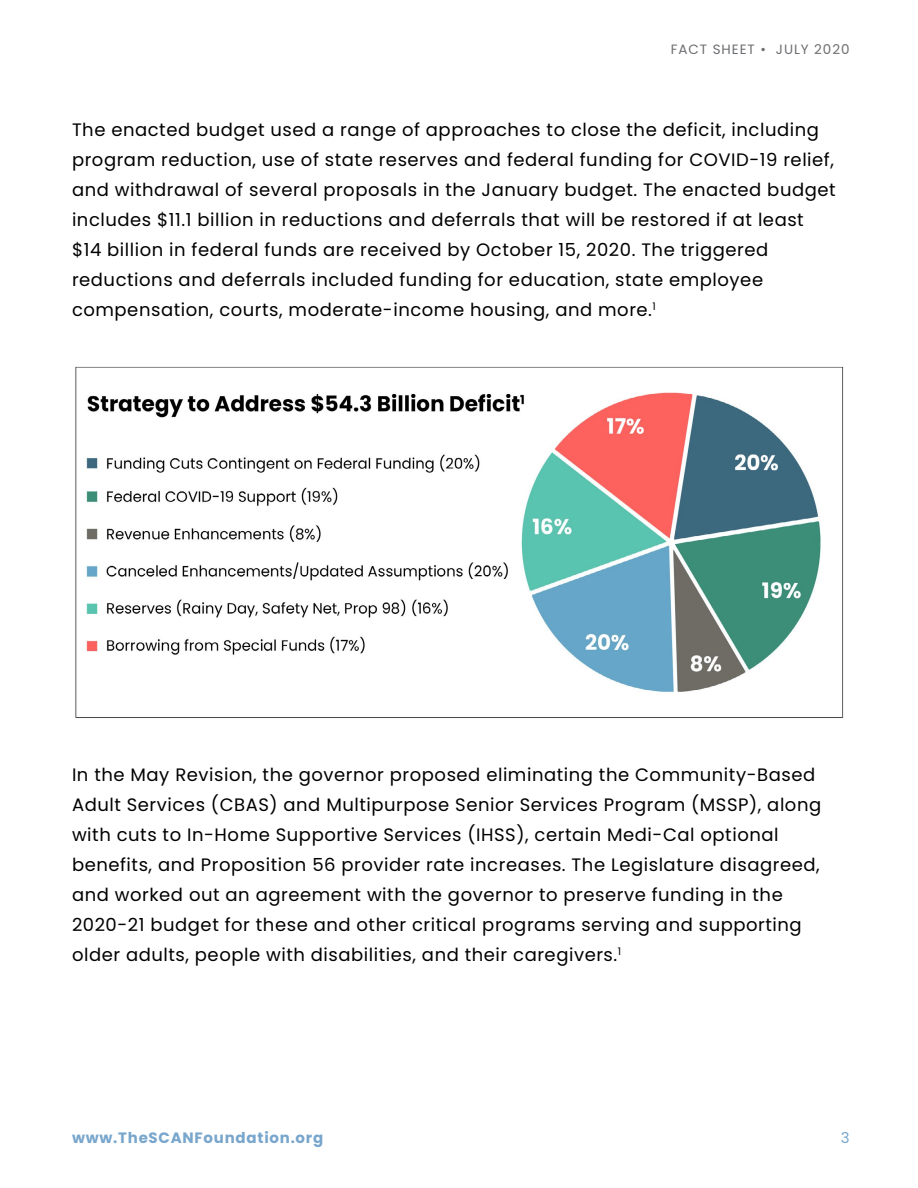
<style>
.page{position:relative;width:918px;height:1188px;background:#fff}
.page>*{position:absolute;margin:0;border:0;box-sizing:border-box;transform-origin:0 0}
.t1{font:18px/30px "Poppins";letter-spacing:.03em;color:#000}
.t2{font:700 15px "Poppins";letter-spacing:.05em;color:#78a6cc}
.t3{font:15px "Poppins";color:#78a6cc}
.t4{font:13.5px "Poppins";letter-spacing:.07em;color:#6d6e71}
</style>
<div class="page">
<img style="left:75px;top:366px;width:769px;height:352px">
<p class="t4" style="left:671px;top:42px;width:180px">FACT SHEET • JULY 2020</p>
<p class="t1" style="left:72px;top:115px;width:765px">The enacted budget used a range of approaches to close the deficit, including program reduction, use of state reserves and federal funding for COVID-19 relief, and withdrawal of several proposals in the January budget. The enacted budget includes $11.1 billion in reductions and deferrals that will be restored if at least $14 billion in federal funds are received by October 15, 2020. The triggered reductions and deferrals included funding for education, state employee compensation, courts, moderate-income housing, and more.<sup>1</sup></p>
<p class="t1" style="left:72px;top:760px;width:751px">In the May Revision, the governor proposed eliminating the Community-Based Adult Services (CBAS) and Multipurpose Senior Services Program (MSSP), along with cuts to In-Home Supportive Services (IHSS), certain Medi-Cal optional benefits, and Proposition 56 provider rate increases. The Legislature disagreed, and worked out an agreement with the governor to preserve funding in the 2020-21 budget for these and other critical programs serving and supporting older adults, people with disabilities, and their caregivers.<sup>1</sup></p>
<p class="t2" style="left:72px;top:1129px;width:253px">www.TheSCANFoundation.org</p>
<p class="t3" style="left:841px;top:1129px;width:10px">3</p>
</div>
